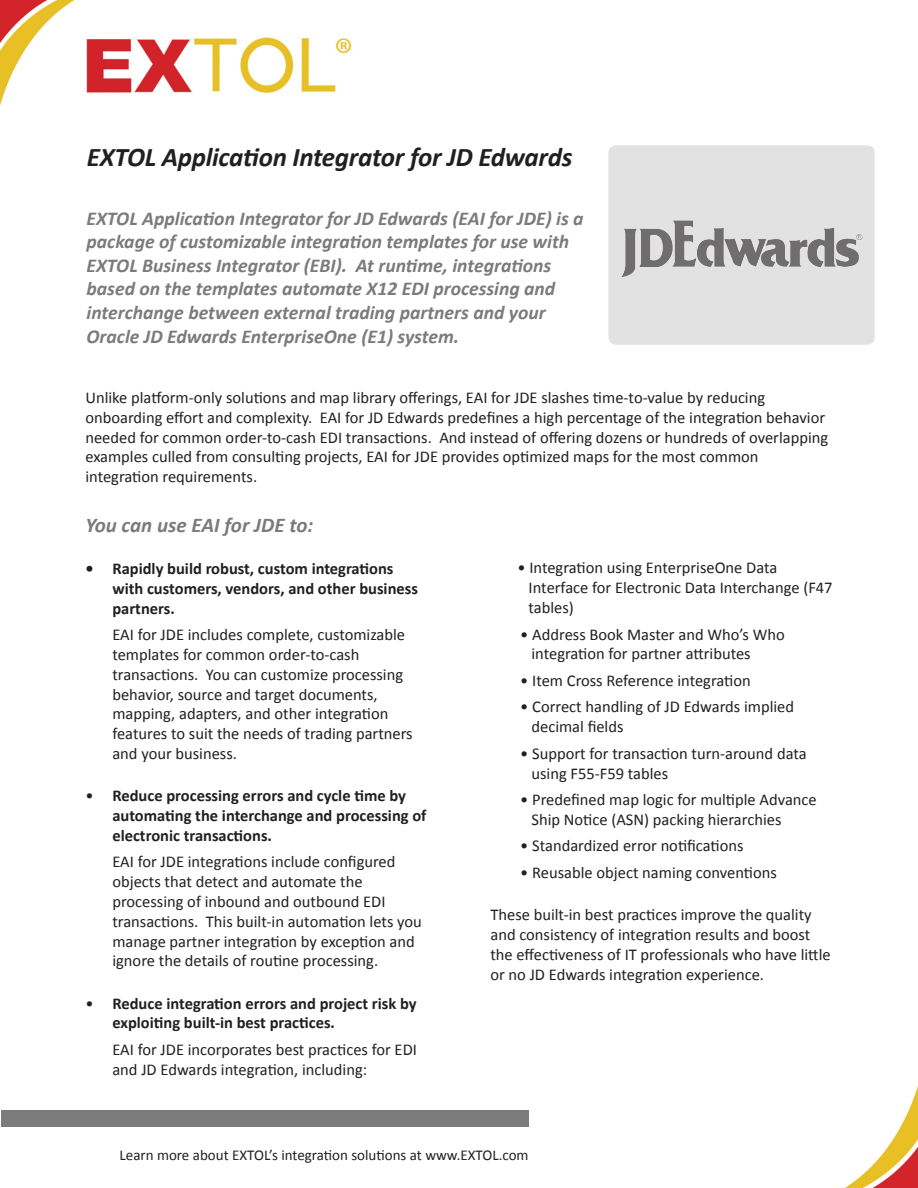
<style>
.page{position:relative;width:918px;height:1188px;background:#fff}
.page>*{position:absolute;margin:0;border:0;box-sizing:border-box;transform-origin:0 0}
.t1{font:italic 700 27px "Calibri";letter-spacing:-.01em;color:#231f20}
.t2{font:italic 700 21px "Calibri";color:#7a7b7b}
.t3{font:italic 700 19.65px/23.5px "Calibri";color:#7a7b7b}
.t4{font:16.5px/19.8px "Calibri";color:#231f20}
.t5{font:700 16.5px/19.8px "Calibri";color:#231f20}
.t6{font:15px "Calibri";color:#231f20}
.s1{font-weight:400}
</style>
<div class="page">
<div style="left:608px;top:145px;width:267px;height:200px;background:#e2e2e2;border-radius:8px"></div>
<img style="left:672px;top:221px;width:164px;height:46px">
<img style="left:0;top:0;width:352px;height:106px">
<div style="left:1px;top:1110px;width:527px;height:16px;background:#7a7b7b"></div>
<img style="left:844px;top:1086px;width:74px;height:102px">
<p class="t1" style="left:87px;top:140px;width:487px">EXTOL Application Integrator for JD Edwards</p>
<p class="t3" style="left:87px;top:206px;width:499px">EXTOL Application Integrator for JD Edwards (EAI for JDE) is a package of customizable integration templates for use with EXTOL Business Integrator (EBI). At runtime, integrations based on the templates automate X12 EDI processing and interchange between external trading partners and your Oracle JD Edwards EnterpriseOne (E1) system.</p>
<p class="t4" style="left:85px;top:388px;width:744px">Unlike platform-only solutions and map library offerings, EAI for JDE slashes time-to-value by reducing onboarding effort and complexity. EAI for JD Edwards predefines a high percentage of the integration behavior needed for common order-to-cash EDI transactions. And instead of offering dozens or hundreds of overlapping examples culled from consulting projects, EAI for JDE provides optimized maps for the most common integration requirements.</p>
<p class="t2" style="left:85px;top:511px;width:229px">You can use EAI for JDE to:</p>
<p class="t5" style="left:112px;top:559px;width:307px;text-indent:-27px">• Rapidly build robust, custom integrations with customers, vendors, and other business partners.</p>
<p class="t4" style="left:112px;top:625px;width:302px">EAI for JDE includes complete, customizable templates for common order-to-cash transactions. You can customize processing behavior, source and target documents, mapping, adapters, and other integration features to suit the needs of trading partners and your business.</p>
<p class="t5" style="left:112px;top:786px;width:316px;text-indent:-27px"><span class="s1">•</span> Reduce processing errors and cycle time by automating the interchange and processing of electronic transactions.</p>
<p class="t4" style="left:112px;top:852px;width:311px">EAI for JDE integrations include configured objects that detect and automate the processing of inbound and outbound EDI transactions. This built-in automation lets you manage partner integration by exception and ignore the details of routine processing.</p>
<p class="t5" style="left:112px;top:993px;width:306px;text-indent:-27px"><span class="s1">•</span> Reduce integration errors and project risk by exploiting built-in best practices.</p>
<p class="t4" style="left:112px;top:1040px;width:306px">EAI for JDE incorporates best practices for EDI and JD Edwards integration, including:</p>
<p class="t4" style="left:529px;top:558px;width:306px;text-indent:-11px">• Integration using EnterpriseOne Data<br>Interface for Electronic Data Interchange (F47 tables)</p>
<p class="t4" style="left:531px;top:624px;width:255px;text-indent:-11px">• Address Book Master and Who’s Who integration for partner attributes</p>
<p class="t4" style="left:520px;top:671px;width:232px">• Item Cross Reference integration</p>
<p class="t4" style="left:531px;top:697px;width:264px;text-indent:-11px">• Correct handling of JD Edwards implied decimal fields</p>
<p class="t4" style="left:531px;top:743px;width:277px;text-indent:-11px">• Support for transaction turn-around data using F55-F59 tables</p>
<p class="t4" style="left:531px;top:790px;width:287px;text-indent:-11px">• Predefined map logic for multiple Advance<br>Ship Notice (ASN) packing hierarchies</p>
<p class="t4" style="left:520px;top:836px;width:225px">• Standardized error notifications</p>
<p class="t4" style="left:520px;top:863px;width:258px">• Reusable object naming conventions</p>
<p class="t4" style="left:490px;top:905px;width:342px">These built-in best practices improve the quality and consistency of integration results and boost the effectiveness of IT professionals who have little or no JD Edwards integration experience.</p>
<p class="t6" style="left:120px;top:1146px;width:411px">Learn more about EXTOL’s integration solutions at www.EXTOL.com</p>
</div>
